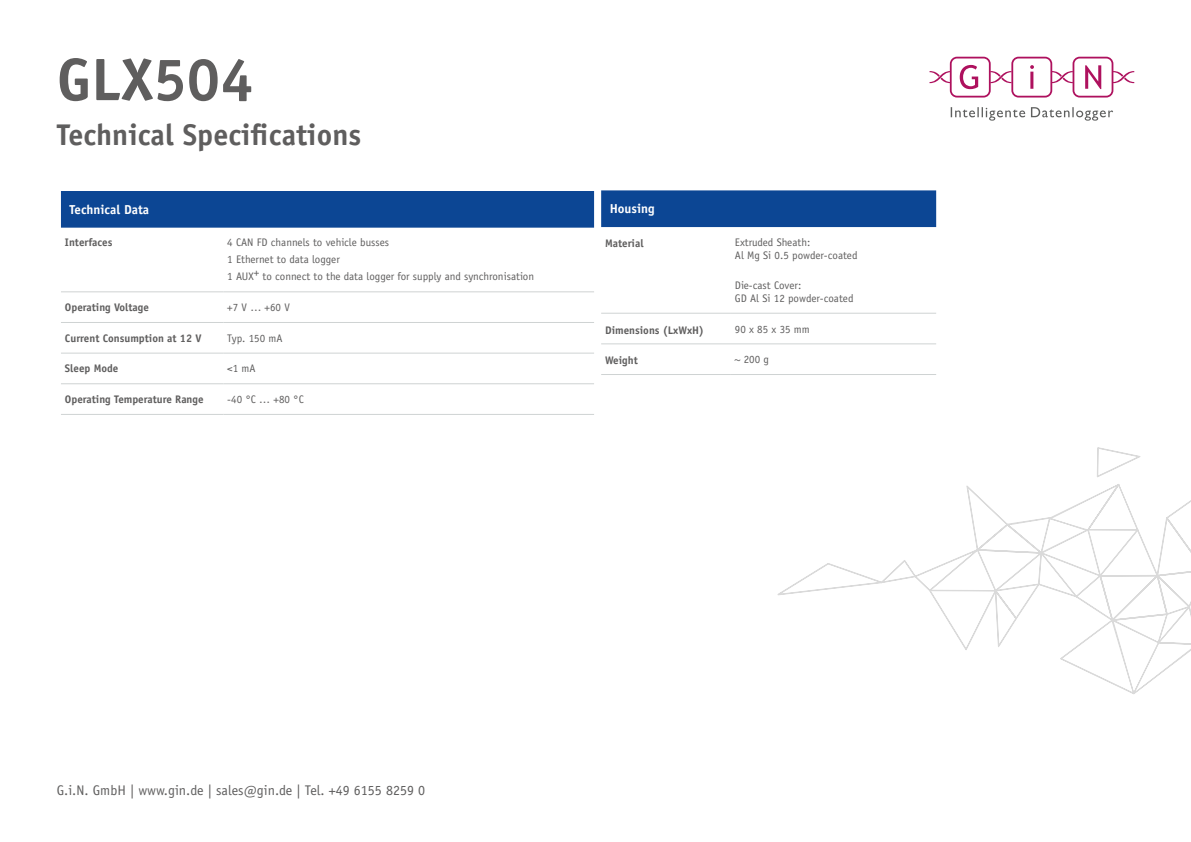
<style>
.page{position:relative;width:1191px;height:842px;background:#fff}
.page>*{position:absolute;margin:0;border:0;box-sizing:border-box;transform-origin:0 0}
.t1{font:700 60px "Officina Sans Std";color:#5f5e5e}
.t2{font:700 30px "Officina Sans Std";color:#5f5e5e}
.t3{font:14px "Officina Sans Std";color:#5f5e5e}
.t4{font:700 13px "Officina Sans Std";color:#fff}
.t5{font:11px/13px "Officina Sans Std";color:#5f5e5e}
.t6{font:700 11px "Officina Sans Std";color:#5f5e5e}
</style>
<div class="page">
<div style="left:601px;top:190px;width:173px;height:37px;background:#0c4694"></div>
<hr style="left:601px;top:313px;width:130px;height:1px;background:#cfd3d3">
<hr style="left:731px;top:313px;width:205px;height:1px;background:#cfd3d3">
<hr style="left:601px;top:343px;width:130px;height:1px;background:#cfd3d3">
<hr style="left:731px;top:343px;width:205px;height:1px;background:#cfd3d3">
<hr style="left:601px;top:374px;width:130px;height:1px;background:#cfd3d3">
<hr style="left:731px;top:374px;width:205px;height:1px;background:#cfd3d3">
<svg style="left:774px;top:56px;width:417px;height:638px"></svg>
<div style="left:61px;top:191px;width:533px;height:37px;background:#0c4694"></div>
<hr style="left:61px;top:291px;width:162px;height:1px;background:#cfd3d3">
<hr style="left:223px;top:291px;width:371px;height:1px;background:#cfd3d3">
<hr style="left:61px;top:322px;width:162px;height:1px;background:#cfd3d3">
<hr style="left:223px;top:322px;width:371px;height:1px;background:#cfd3d3">
<hr style="left:61px;top:353px;width:162px;height:1px;background:#cfd3d3">
<hr style="left:223px;top:353px;width:371px;height:1px;background:#cfd3d3">
<hr style="left:61px;top:383px;width:162px;height:1px;background:#cfd3d3">
<hr style="left:223px;top:383px;width:371px;height:1px;background:#cfd3d3">
<hr style="left:61px;top:414px;width:162px;height:1px;background:#cfd3d3">
<hr style="left:223px;top:414px;width:371px;height:1px;background:#cfd3d3">
<svg style="left:929px;top:57px;width:205px;height:41px"></svg>
<svg style="left:950px;top:107px;width:163px;height:14px"></svg>
<h1 class="t1" style="left:57px;top:42px;width:198px">GLX504</h1>
<h2 class="t2" style="left:57px;top:116px;width:306px">Technical Specifications</h2>
<p class="t4" style="left:69px;top:201px;width:81px">Technical Data</p>
<p class="t6" style="left:65px;top:236px;width:49px">Interfaces</p>
<p class="t5" style="left:227px;top:234px;width:308px;line-height:17px">4 CAN FD channels to vehicle busses<br>1 Ethernet to data logger<br>1 AUX+ to connect to the data logger for supply and synchronisation</p>
<p class="t6" style="left:65px;top:301px;width:85px">Operating Voltage</p>
<p class="t5" style="left:227px;top:301px;width:64px">+7 V … +60 V</p>
<p class="t6" style="left:65px;top:331px;width:138px">Current Consumption at 12 V</p>
<p class="t5" style="left:227px;top:332px;width:57px">Typ. 150 mA</p>
<p class="t6" style="left:65px;top:362px;width:55px">Sleep Mode</p>
<p class="t5" style="left:227px;top:362px;width:30px">&lt;1 mA</p>
<p class="t6" style="left:65px;top:392px;width:140px">Operating Temperature Range</p>
<p class="t5" style="left:227px;top:393px;width:78px">-40 °C … +80 °C</p>
<p class="t4" style="left:609px;top:201px;width:47px">Housing</p>
<p class="t6" style="left:605px;top:236px;width:40px">Material</p>
<p class="t5" style="left:735px;top:236px;width:124px">Extruded Sheath:<br>Al Mg Si 0.5 powder-coated</p>
<p class="t5" style="left:735px;top:279px;width:120px">Die-cast Cover:<br>GD Al Si 12 powder-coated</p>
<p class="t6" style="left:605px;top:323px;width:100px">Dimensions (LxWxH)</p>
<p class="t5" style="left:735px;top:322px;width:76px">90 x 85 x 35 mm</p>
<p class="t6" style="left:605px;top:354px;width:34px">Weight</p>
<p class="t5" style="left:735px;top:353px;width:36px">~ 200 g</p>
<p class="t3" style="left:57px;top:782px;width:370px">G.i.N. GmbH | www.gin.de | sales@gin.de | Tel. +49 6155 8259 0</p>
</div>
